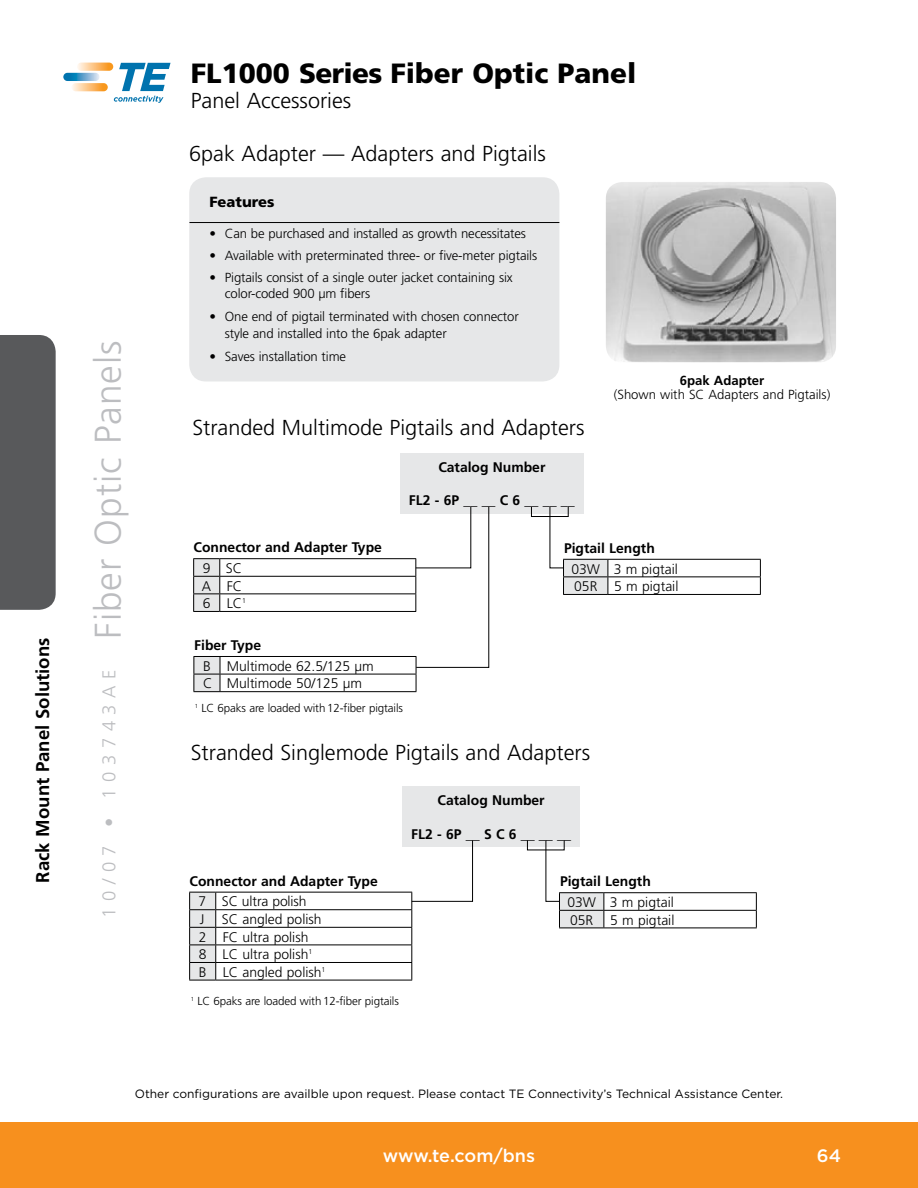
<style>
.page{position:relative;width:918px;height:1188px;background:#fff}
.page>*{position:absolute;margin:0;border:0;box-sizing:border-box;transform-origin:0 0}
.t1{font:300 37.05px "Frutiger";letter-spacing:.025em;color:#bcbdc0}
.t2{font:900 27.9px "Frutiger";color:#000}
.t3{font:300 21.6px "Frutiger";color:#000}
.t4{font:700 18.6px "Frutiger";color:#000}
.t5{font:500 18px "Gotham";letter-spacing:-.005em;color:#fff}
.t6{font:300 14.7px "Frutiger";letter-spacing:-.01em;color:#000}
.t7{font:900 14.7px "Frutiger";color:#000}
.t8{font:700 13.95px/20.9px "Frutiger";color:#000}
.t9{font:300 13.95px/17.5px "Frutiger";color:#000}
.t10{font:300 13.2px/16.2px "Frutiger";letter-spacing:-.01em;color:#000}
.t11{font:900 12.3px "Frutiger";letter-spacing:.375em;color:#fff}
.t12{font:12px "Gotham";color:#000}
.t13{font:300 11.55px "Frutiger";letter-spacing:-.01em;color:#000}
.s1{font-size:18.6px}
.s2{font-weight:700}
.s3{font-weight:300}
</style>
<div class="page">
<div style="left:0;top:335px;width:56px;height:275px;background:#58595b"></div>
<div style="left:189px;top:177px;width:370px;height:204px;background:#e6e7e8;border-radius:17px"></div>
<img style="left:606px;top:182px;width:230px;height:180px">
<hr style="left:189px;top:222px;width:370px;height:1px;background:#000">
<hr style="left:220px;top:656px;width:196px;height:1px;background:#000">
<hr style="left:220px;top:674px;width:196px;height:1px;background:#000">
<svg style="left:193px;top:656px;width:28px;height:36px"></svg>
<hr style="left:220px;top:691px;width:196px;height:1px;background:#000">
<div style="left:400px;top:453px;width:184px;height:61px;background:#e6e7e8"></div>
<hr style="left:563px;top:594px;width:45px;height:1px;background:#000">
<hr style="left:608px;top:559px;width:153px;height:1px;background:#000">
<hr style="left:608px;top:576px;width:153px;height:1px;background:#000">
<hr style="left:608px;top:594px;width:153px;height:1px;background:#000">
<svg style="left:549px;top:508px;width:60px;height:86px"></svg>
<svg style="left:760px;top:560px;width:1px;height:34px"></svg>
<hr style="left:220px;top:558px;width:196px;height:1px;background:#000">
<hr style="left:220px;top:576px;width:196px;height:1px;background:#000">
<hr style="left:220px;top:593px;width:196px;height:1px;background:#000">
<svg style="left:415px;top:506px;width:75px;height:185px"></svg>
<svg style="left:193px;top:558px;width:27px;height:54px"></svg>
<hr style="left:220px;top:611px;width:196px;height:1px;background:#000">
<div style="left:531px;top:506px;width:38px;height:11px;border:1px solid #000"></div>
<div style="left:402px;top:786px;width:178px;height:61px;background:#e6e7e8"></div>
<hr style="left:559px;top:928px;width:45px;height:1px;background:#000">
<hr style="left:604px;top:892px;width:153px;height:1px;background:#000">
<hr style="left:604px;top:910px;width:153px;height:1px;background:#000">
<hr style="left:604px;top:928px;width:153px;height:1px;background:#000">
<svg style="left:545px;top:842px;width:59px;height:86px"></svg>
<svg style="left:756px;top:893px;width:1px;height:35px"></svg>
<hr style="left:216px;top:892px;width:196px;height:1px;background:#000">
<hr style="left:216px;top:909px;width:196px;height:1px;background:#000">
<hr style="left:216px;top:927px;width:196px;height:1px;background:#000">
<hr style="left:216px;top:945px;width:196px;height:1px;background:#000">
<hr style="left:216px;top:962px;width:196px;height:1px;background:#000">
<svg style="left:411px;top:840px;width:62px;height:140px"></svg>
<svg style="left:189px;top:892px;width:27px;height:89px;background:#c9cacb"></svg>
<hr style="left:216px;top:980px;width:196px;height:1px;background:#000">
<div style="left:0;top:1123px;width:918px;height:65px;background:#f7901e"></div>
<svg style="left:77px;top:63px;width:36px;height:8px"></svg>
<svg style="left:72px;top:83px;width:36px;height:8px"></svg>
<svg style="left:63px;top:73px;width:37px;height:8px"></svg>
<svg style="left:89px;top:62px;width:82px;height:41px"></svg>
<p class="t4" style="left:32px;top:883px;width:246px;rotate:-90deg">Rack Mount Panel Solutions</p>
<p class="t2" style="left:191px;top:57px;width:447px">FL1000 Series Fiber Optic Panel</p>
<p class="t3" style="left:191px;top:88px;width:162px">Panel Accessories</p>
<p class="t1" style="left:87px;top:918px;width:579px;rotate:-90deg"><span class="s1">1 0 / 0 7 • 1 0 3 7 4 3 A E</span> Fiber Optic Panels</p>
<p class="t3" style="left:189px;top:141px;width:358px">6pak Adapter — Adapters and Pigtails</p>
<p class="t7" style="left:209px;top:193px;width:67px">Features</p>
<p class="t10" style="left:209px;top:226px;width:318px">• Can be purchased and installed as growth necessitates</p>
<p class="t10" style="left:209px;top:247px;width:329px">• Available with preterminated three- or five-meter pigtails</p>
<p class="t10" style="left:225px;top:269px;width:289px;text-indent:-15px">• Pigtails consist of a single outer jacket containing six color-coded 900 µm fibers</p>
<p class="t10" style="left:225px;top:309px;width:295px;text-indent:-15px">• One end of pigtail terminated with chosen connector style and installed into the 6pak adapter</p>
<p class="t10" style="left:209px;top:348px;width:138px">• Saves installation time</p>
<p class="t3" style="left:192px;top:415px;width:394px">Stranded Multimode Pigtails and Adapters</p>
<p class="t10" style="left:614px;top:373px;width:218px;line-height:14px;text-align:center"><span class="s2">6pak Adapter<br></span>(Shown with SC Adapters and Pigtails)</p>
<p class="t8" style="left:203px;top:537px;width:181px;text-indent:-9px">Connector and Adapter Type<br><span class="s3">9 SC</span></p>
<p class="t9" style="left:202px;top:577px;width:46px">A FC<br>6 LC<sup>1</sup></p>
<p class="t9" style="left:203px;top:635px;width:172px;line-height:20.9px;text-indent:-9px"><span class="s2">Fiber Type<br></span>B Multimode 62.5/125 µm</p>
<p class="t9" style="left:203px;top:675px;width:160px">C Multimode 50/125 µm</p>
<p class="t8" style="left:438px;top:457px;width:109px">Catalog Number</p>
<p class="t8" style="left:409px;top:490px;width:167px">FL2 - 6P __ __ C 6 __ __ __</p>
<p class="t8" style="left:571px;top:537px;width:108px;text-indent:-7px">Pigtail Length<br><span class="s3">03W 3 m pigtail</span></p>
<p class="t9" style="left:574px;top:577px;width:106px">05R 5 m pigtail</p>
<p class="t13" style="left:195px;top:702px;width:210px"><sup>1</sup> LC 6paks are loaded with 12-fiber pigtails</p>
<p class="t3" style="left:191px;top:740px;width:401px">Stranded Singlemode Pigtails and Adapters</p>
<p class="t8" style="left:198px;top:870px;width:181px;text-indent:-9px">Connector and Adapter Type<br><span class="s3">7 SC ultra polish</span></p>
<p class="t9" style="left:199px;top:910px;width:128px">J SC angled polish<br>2 FC ultra polish<br>8 LC ultra polish<sup>1<br></sup>B LC angled polish<sup>1</sup></p>
<p class="t13" style="left:191px;top:994px;width:210px"><sup>1</sup> LC 6paks are loaded with 12-fiber pigtails</p>
<p class="t8" style="left:438px;top:790px;width:109px">Catalog Number</p>
<p class="t8" style="left:411px;top:823px;width:161px">FL2 - 6P __ S C 6 __ __ __</p>
<p class="t8" style="left:567px;top:871px;width:108px;text-indent:-7px">Pigtail Length<br><span class="s3">03W 3 m pigtail</span></p>
<p class="t9" style="left:570px;top:911px;width:106px">05R 5 m pigtail</p>
<p class="t6" style="left:189px;top:1084px;width:599px">Other configurations are available upon request. Please contact ADC Technical Assistance Center.</p>
<p class="t12" style="left:135px;top:1087px;width:650px">Other configurations are availble upon request. Please contact TE Connectivity’s Technical Assistance Center.</p>
<p class="t5" style="left:383px;top:1144px;width:154px">www.te.com/bns</p>
<p class="t5" style="left:817px;top:1144px;width:26px">64</p>
<p class="t11" style="left:349px;top:1146px;width:169px">+1-952-938-8080</p>
</div>
